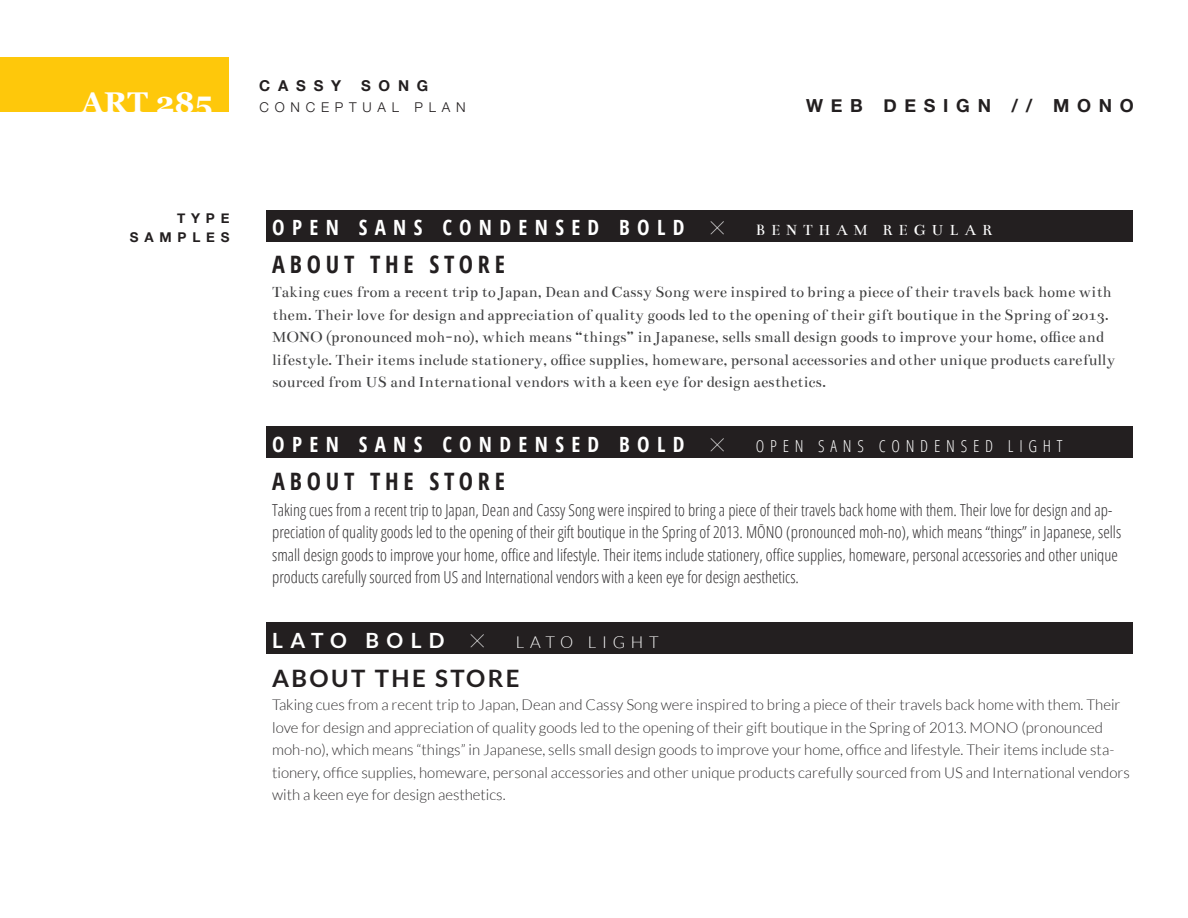
<style>
.page{position:relative;width:1188px;height:918px;background:#fff}
.page>*{position:absolute;margin:0;border:0;box-sizing:border-box;transform-origin:0 0}
.t1{font:700 30px "Georgia";color:#fff}
.t2{font:700 condensed 24px "Open Sans";letter-spacing:.2em;color:#231f20}
.t3{font:700 24px "Lato";letter-spacing:.1em;color:#231f20}
.t4{font:700 condensed 21px "Open Sans";letter-spacing:.35em;color:#fff}
.t5{font:700 18px "Helvetica Neue";letter-spacing:.43em;color:#231f20}
.t6{font:300 condensed 16.5px/22.5px "Open Sans";color:#312f30}
.t7{font:16.5px/22.5px "Bentham";color:#3e3e3f}
.t8{font:300 condensed 16.5px "Open Sans";letter-spacing:.35em;color:#fff}
.t9{font:300 16.5px "Lato";letter-spacing:.35em;color:#fff}
.t10{font:300 15px/22.5px "Lato";color:#312f30}
.t11{font:700 15px "Helvetica Neue";letter-spacing:.52em;color:#231f20}
.t12{font:300 13.5px "Helvetica Neue";letter-spacing:.43em;color:#231f20}
.t13{font:700 13.5px/19.5px "Helvetica Neue";letter-spacing:.43em;color:#231f20;text-align:right}
.s1{font-family:"Didot LT Std";font-weight:400;font-style:italic;font-stretch:normal;font-size:30px}
.s2{font-family:"Bentham";font-weight:400;font-stretch:normal;font-size:16.5px}
.s3{font-weight:700;font-size:21px}
.s4{font-family:"Didot LT Std";font-weight:400;font-style:italic;font-size:30px}
</style>
<div class="page">
<div style="left:0;top:58px;width:230px;height:54px;background:#fec80b"></div>
<div style="left:267px;top:210px;width:866px;height:32px;background:#231f20"></div>
<div style="left:267px;top:426px;width:866px;height:32px;background:#231f20"></div>
<div style="left:267px;top:622px;width:866px;height:32px;background:#231f20"></div>
<p class="t11" style="left:259px;top:76px;width:84px">CASSY</p>
<p class="t11" style="left:361px;top:76px;width:69px">SONG</p>
<h1 class="t1" style="left:81px;top:83px;width:133px">ART 285</h1>
<p class="t12" style="left:259px;top:99px;width:208px">CONCEPTUAL PLAN</p>
<p class="t5" style="left:806px;top:94px;width:329px">WEB DESIGN // MONO</p>
<p class="t13" style="left:130px;top:208px;width:101px">TYPE<br>SAMPLES</p>
<p class="t4" style="left:272px;top:213px;width:722px">OPEN SANS CONDENSED BOLD <span class="s1">×</span> <span class="s2">BENTHAM REGULAR</span></p>
<h2 class="t2" style="left:272px;top:248px;width:234px">ABOUT THE STORE</h2>
<p class="t7" style="left:272px;top:281px;width:845px">Taking cues from a recent trip to Japan, Dean and Cassy Song were inspired to bring a piece of their travels back home with them. Their love for design and appreciation of quality goods led to the opening of their gift boutique in the Spring of 2013.<br>MŌNO (pronounced moh-no), which means “things” in Japanese, sells small design goods to improve your home, office and lifestyle. Their items include stationery, office supplies, homeware, personal accessories and other unique products carefully sourced from US and International vendors with a keen eye for design aesthetics.</p>
<p class="t8" style="left:272px;top:435px;width:792px"><span class="s3">OPEN SANS CONDENSED BOLD</span> <span class="s1">×</span> OPEN SANS CONDENSED LIGHT</p>
<h2 class="t2" style="left:272px;top:464px;width:234px">ABOUT THE STORE</h2>
<p class="t6" style="left:272px;top:498px;width:851px">Taking cues from a recent trip to Japan, Dean and Cassy Song were inspired to bring a piece of their travels back home with them. Their love for design and ap&shy;preciation of quality goods led to the opening of their gift boutique in the Spring of 2013. MŌNO (pronounced moh-no), which means “things” in Japanese, sells small design goods to improve your home, office and lifestyle. Their items include stationery, office supplies, homeware, personal accessories and other unique products carefully sourced from US and International vendors with a keen eye for design aesthetics.</p>
<p class="t9" style="left:272px;top:633px;width:388px"><span class="s3">LATO BOLD</span> <span class="s4">×</span> LATO LIGHT</p>
<h2 class="t3" style="left:272px;top:664px;width:249px">ABOUT THE STORE</h2>
<p class="t10" style="left:272px;top:694px;width:859px">Taking cues from a recent trip to Japan, Dean and Cassy Song were inspired to bring a piece of their travels back home with them. Their love for design and appreciation of quality goods led to the opening of their gift boutique in the Spring of 2013. MONO (pronounced moh-no), which means “things” in Japanese, sells small design goods to improve your home, office and lifestyle. Their items include sta&shy;tionery, office supplies, homeware, personal accessories and other unique products carefully sourced from US and International vendors with a keen eye for design aesthetics.</p>
</div>
